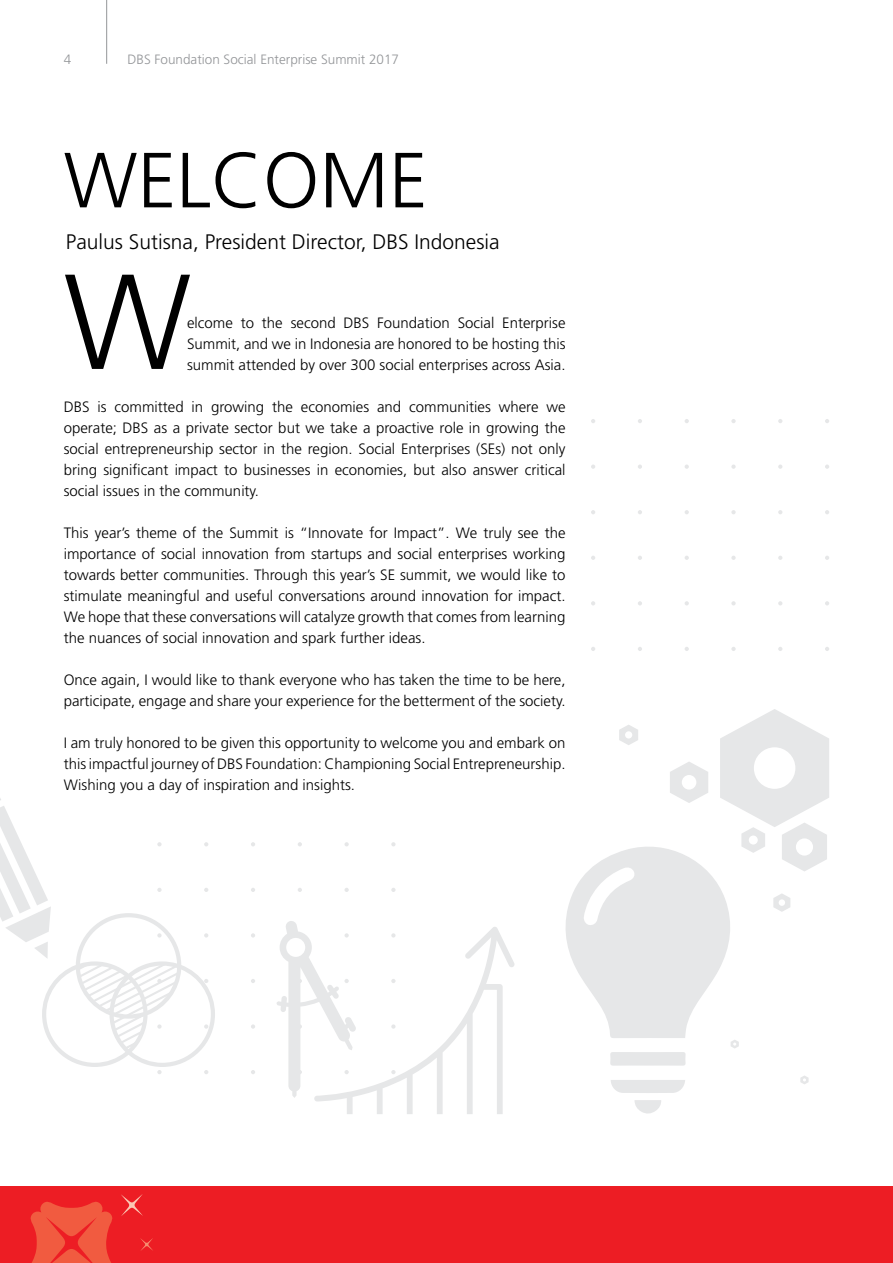
<style>
.page{position:relative;width:893px;height:1263px;background:#fff}
.page>*{position:absolute;margin:0;border:0;box-sizing:border-box;transform-origin:0 0}
.t1{font:300 135px "Frutiger LT Std";color:#000}
.t2{font:300 78px "Frutiger LT Std";color:#000}
.t3{font:300 21px "Frutiger LT Std";color:#000}
.t4{font:300 15px/21px "Frutiger LT Std";color:#000;text-align:justify}
.t5{font:300 13.5px "Frutiger LT Std";color:#939598}
</style>
<div class="page">
<svg style="left:611px;top:1080px;width:74px;height:13px"></svg>
<svg style="left:634px;top:1100px;width:27px;height:14px"></svg>
<svg style="left:565px;top:709px;width:264px;height:357px"></svg>
<svg style="left:800px;top:1076px;width:9px;height:8px"></svg>
<svg style="left:591px;top:419px;width:4px;height:4px"></svg>
<svg style="left:638px;top:419px;width:4px;height:4px"></svg>
<svg style="left:685px;top:419px;width:4px;height:4px"></svg>
<svg style="left:731px;top:419px;width:5px;height:4px"></svg>
<svg style="left:778px;top:419px;width:4px;height:4px"></svg>
<svg style="left:825px;top:419px;width:4px;height:4px"></svg>
<svg style="left:591px;top:464px;width:4px;height:5px"></svg>
<svg style="left:638px;top:465px;width:4px;height:4px"></svg>
<svg style="left:685px;top:464px;width:4px;height:5px"></svg>
<svg style="left:731px;top:464px;width:5px;height:5px"></svg>
<svg style="left:778px;top:464px;width:4px;height:5px"></svg>
<svg style="left:825px;top:464px;width:4px;height:5px"></svg>
<svg style="left:591px;top:510px;width:4px;height:4px"></svg>
<svg style="left:638px;top:510px;width:4px;height:4px"></svg>
<svg style="left:685px;top:510px;width:4px;height:4px"></svg>
<svg style="left:731px;top:510px;width:5px;height:4px"></svg>
<svg style="left:778px;top:510px;width:4px;height:4px"></svg>
<svg style="left:825px;top:510px;width:4px;height:4px"></svg>
<svg style="left:591px;top:556px;width:4px;height:4px"></svg>
<svg style="left:638px;top:556px;width:4px;height:4px"></svg>
<svg style="left:685px;top:556px;width:4px;height:4px"></svg>
<svg style="left:731px;top:556px;width:5px;height:4px"></svg>
<svg style="left:778px;top:556px;width:4px;height:4px"></svg>
<svg style="left:825px;top:556px;width:4px;height:4px"></svg>
<svg style="left:591px;top:601px;width:4px;height:4px"></svg>
<svg style="left:638px;top:601px;width:4px;height:4px"></svg>
<svg style="left:685px;top:601px;width:4px;height:4px"></svg>
<svg style="left:731px;top:601px;width:5px;height:4px"></svg>
<svg style="left:778px;top:601px;width:4px;height:4px"></svg>
<svg style="left:825px;top:601px;width:4px;height:4px"></svg>
<svg style="left:591px;top:647px;width:4px;height:4px"></svg>
<svg style="left:638px;top:647px;width:4px;height:4px"></svg>
<svg style="left:685px;top:647px;width:4px;height:4px"></svg>
<svg style="left:731px;top:647px;width:5px;height:4px"></svg>
<svg style="left:778px;top:647px;width:4px;height:4px"></svg>
<svg style="left:825px;top:647px;width:4px;height:4px"></svg>
<svg style="left:251px;top:842px;width:4px;height:4px"></svg>
<svg style="left:298px;top:842px;width:4px;height:4px"></svg>
<svg style="left:344px;top:842px;width:5px;height:4px"></svg>
<svg style="left:391px;top:842px;width:5px;height:4px"></svg>
<svg style="left:251px;top:888px;width:4px;height:4px"></svg>
<svg style="left:298px;top:888px;width:4px;height:4px"></svg>
<svg style="left:344px;top:888px;width:5px;height:4px"></svg>
<svg style="left:391px;top:888px;width:5px;height:4px"></svg>
<svg style="left:251px;top:933px;width:4px;height:4px"></svg>
<svg style="left:251px;top:979px;width:4px;height:4px"></svg>
<svg style="left:251px;top:1024px;width:4px;height:5px"></svg>
<svg style="left:251px;top:1070px;width:4px;height:4px"></svg>
<svg style="left:277px;top:921px;width:238px;height:193px"></svg>
<svg style="left:0;top:798px;width:215px;height:276px"></svg>
<div style="left:0;top:1186px;width:893px;height:77px;background:#ed1d24"></div>
<svg style="left:31px;top:1202px;width:81px;height:61px"></svg>
<svg style="left:121px;top:1194px;width:22px;height:22px"></svg>
<svg style="left:140px;top:1238px;width:13px;height:13px"></svg>
<hr style="left:106px;top:0;width:1px;height:64px;background:#939598">
<p class="t5" style="left:64px;top:51px;width:9px">4</p>
<p class="t5" style="left:128px;top:51px;width:273px">DBS Foundation Social Enterprise Summit 2017</p>
<h2 class="t2" style="left:64px;top:136px;width:365px">WELCOME</h2>
<h3 class="t3" style="left:66px;top:230px;width:435px">Paulus Sutisna, President Director, DBS Indonesia</h3>
<h1 class="t1" style="left:64px;top:246px;width:129px">W</h1>
<p class="t4" style="left:187px;top:313px;width:380px">elcome to the second DBS Foundation Social Enterprise Summit, and we in Indonesia are honored to be hosting this summit attended by over 300 social enterprises across Asia.</p>
<p class="t4" style="left:64px;top:397px;width:503px">DBS is committed in growing the economies and communities where we operate; DBS as a private sector but we take a proactive role in growing the social entrepreneurship sector in the region. Social Enterprises (SEs) not only bring significant impact to businesses in economies, but also answer critical social issues in the community.</p>
<p class="t4" style="left:64px;top:523px;width:503px">This year’s theme of the Summit is “Innovate for Impact”. We truly see the importance of social innovation from startups and social enterprises working towards better communities. Through this year’s SE summit, we would like to stimulate meaningful and useful conversations around innovation for impact.<br>We hope that these conversations will catalyze growth that comes from learning the nuances of social innovation and spark further ideas.</p>
<p class="t4" style="left:64px;top:670px;width:503px">Once again, I would like to thank everyone who has taken the time to be here, participate, engage and share your experience for the betterment of the society.</p>
<p class="t4" style="left:64px;top:733px;width:503px">I am truly honored to be given this opportunity to welcome you and embark on this impactful journey of DBS Foundation: Championing Social Entrepreneurship.<br>Wishing you a day of inspiration and insights.</p>
</div>
